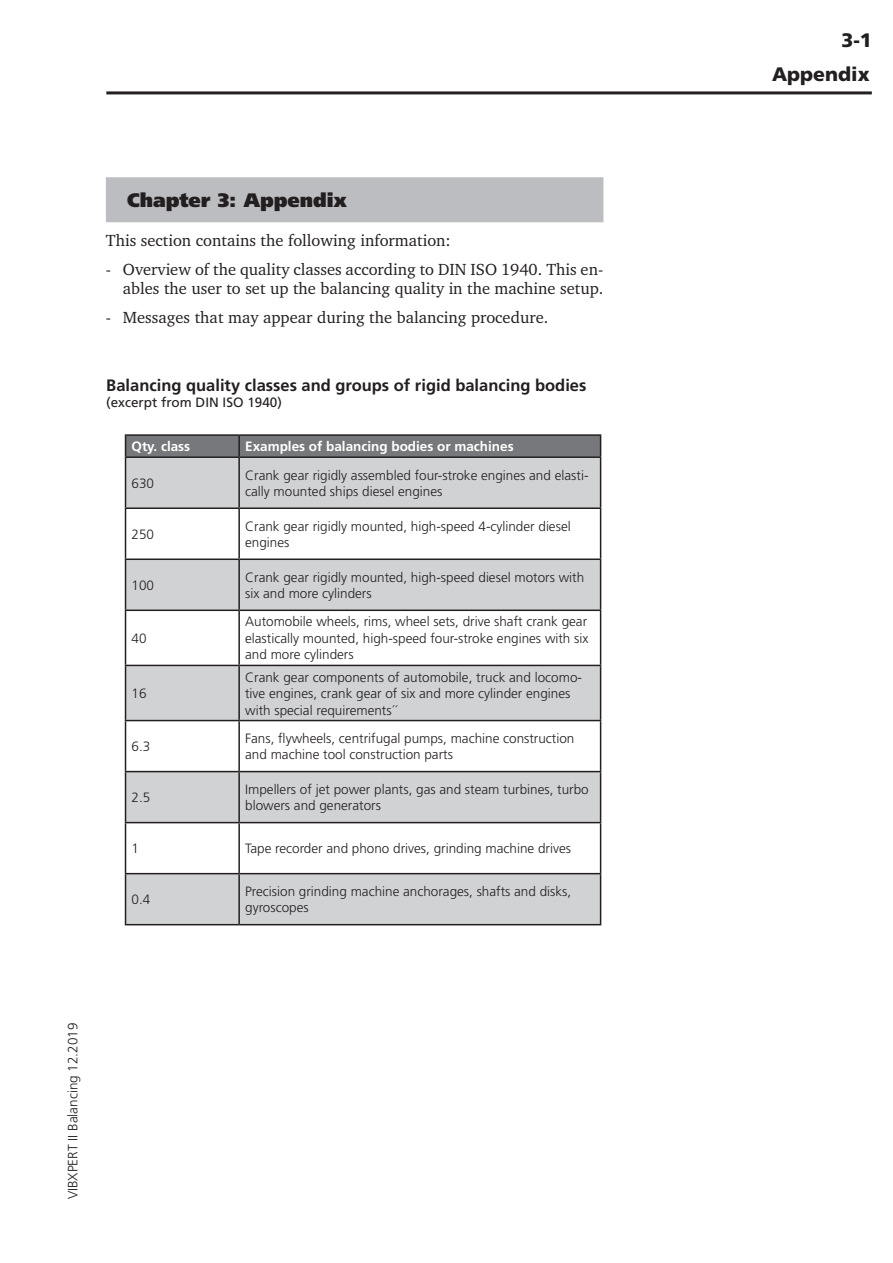
<style>
.page{position:relative;width:893px;height:1263px;background:#fff}
.page>*{position:absolute;margin:0;border:0;box-sizing:border-box;transform-origin:0 0}
.t1{font:900 19.5px "Frutiger";color:#231f20}
.t2{font:900 19.5px "Frutiger";color:#231f20}
.t3{font:16.5px/19.5px "Charter BT";color:#231f20;text-align:right}
.t4{font:700 16.5px "Frutiger";color:#231f20}
.t5{font:300 13.5px/16.5px "Frutiger";color:#231f20}
.t6{font:700 13.5px "Frutiger";color:#fff}
.t7{font:13.5px "Frutiger";color:#231f20}
</style>
<div class="page">
<hr style="left:106px;top:91px;width:766px;height:3px;background:#231f20">
<div style="left:106px;top:177px;width:497px;height:45px;background:#bcbdc0"></div>
<svg style="left:126px;top:458px;width:474px;height:466px;fill:#d1d2d4"></svg>
<hr style="left:125px;top:434px;width:114px;height:2px;background:#231f20">
<hr style="left:239px;top:434px;width:362px;height:2px;background:#231f20">
<div style="left:125px;top:435px;width:476px;height:21px;background:#76787b"></div>
<hr style="left:125px;top:456px;width:114px;height:2px;background:#231f20">
<hr style="left:125px;top:458px;width:1px;height:49px;background:#231f20">
<hr style="left:239px;top:456px;width:362px;height:2px;background:#231f20">
<hr style="left:238px;top:458px;width:2px;height:49px;background:#231f20">
<hr style="left:600px;top:458px;width:1px;height:49px;background:#231f20">
<hr style="left:125px;top:507px;width:114px;height:2px;background:#231f20">
<hr style="left:125px;top:509px;width:1px;height:49px;background:#231f20">
<hr style="left:239px;top:507px;width:362px;height:2px;background:#231f20">
<hr style="left:238px;top:509px;width:2px;height:49px;background:#231f20">
<hr style="left:600px;top:509px;width:1px;height:49px;background:#231f20">
<hr style="left:125px;top:558px;width:114px;height:2px;background:#231f20">
<hr style="left:125px;top:560px;width:1px;height:49px;background:#231f20">
<hr style="left:239px;top:558px;width:362px;height:2px;background:#231f20">
<hr style="left:238px;top:560px;width:2px;height:49px;background:#231f20">
<hr style="left:600px;top:560px;width:1px;height:49px;background:#231f20">
<hr style="left:125px;top:609px;width:114px;height:2px;background:#231f20">
<hr style="left:125px;top:611px;width:1px;height:54px;background:#231f20">
<hr style="left:239px;top:609px;width:362px;height:2px;background:#231f20">
<hr style="left:238px;top:611px;width:2px;height:54px;background:#231f20">
<hr style="left:600px;top:611px;width:1px;height:54px;background:#231f20">
<hr style="left:125px;top:665px;width:114px;height:1px;background:#231f20">
<hr style="left:125px;top:666px;width:1px;height:54px;background:#231f20">
<hr style="left:239px;top:665px;width:362px;height:1px;background:#231f20">
<hr style="left:238px;top:666px;width:2px;height:54px;background:#231f20">
<hr style="left:600px;top:666px;width:1px;height:54px;background:#231f20">
<hr style="left:125px;top:720px;width:114px;height:1px;background:#231f20">
<hr style="left:125px;top:721px;width:1px;height:50px;background:#231f20">
<hr style="left:239px;top:720px;width:362px;height:1px;background:#231f20">
<hr style="left:238px;top:721px;width:2px;height:50px;background:#231f20">
<hr style="left:600px;top:721px;width:1px;height:50px;background:#231f20">
<hr style="left:125px;top:771px;width:114px;height:1px;background:#231f20">
<hr style="left:125px;top:772px;width:1px;height:50px;background:#231f20">
<hr style="left:239px;top:771px;width:362px;height:1px;background:#231f20">
<hr style="left:238px;top:772px;width:2px;height:50px;background:#231f20">
<hr style="left:600px;top:772px;width:1px;height:50px;background:#231f20">
<hr style="left:125px;top:822px;width:114px;height:1px;background:#231f20">
<hr style="left:125px;top:823px;width:1px;height:50px;background:#231f20">
<hr style="left:239px;top:822px;width:362px;height:1px;background:#231f20">
<hr style="left:238px;top:823px;width:2px;height:50px;background:#231f20">
<hr style="left:600px;top:823px;width:1px;height:50px;background:#231f20">
<hr style="left:125px;top:873px;width:114px;height:1px;background:#231f20">
<hr style="left:125px;top:874px;width:1px;height:50px;background:#231f20">
<hr style="left:239px;top:873px;width:362px;height:1px;background:#231f20">
<hr style="left:238px;top:874px;width:2px;height:50px;background:#231f20">
<hr style="left:600px;top:874px;width:1px;height:50px;background:#231f20">
<hr style="left:125px;top:924px;width:114px;height:1px;background:#231f20">
<hr style="left:239px;top:924px;width:362px;height:1px;background:#231f20">
<h1 class="t1" style="left:127px;top:188px;width:221px">Chapter 3: Appendix</h1>
<p class="t3" style="left:106px;top:230px;width:346px">This section contains the following information:</p>
<p class="t3" style="left:106px;top:259px;width:499px">- Overview of the quality classes according to DIN ISO 1940. This en&shy;ables the user to set up the balancing quality in the machine setup.</p>
<p class="t3" style="left:106px;top:307px;width:444px">- Messages that may appear during the balancing procedure.</p>
<p class="t4" style="left:106px;top:375px;width:482px">Balancing quality classes and groups of rigid balancing bodies</p>
<p class="t7" style="left:106px;top:394px;width:177px">(excerpt from DIN ISO 1940)</p>
<p class="t6" style="left:132px;top:439px;width:60px">Qty. class</p>
<p class="t6" style="left:245px;top:439px;width:270px">Examples of balancing bodies or machines</p>
<p class="t5" style="left:132px;top:475px;width:24px">630</p>
<p class="t5" style="left:245px;top:467px;width:345px">Crank gear rigidly assembled four-stroke engines and elasti&shy;cally mounted ships diesel engines</p>
<p class="t5" style="left:132px;top:526px;width:24px">250</p>
<p class="t5" style="left:245px;top:518px;width:327px">Crank gear rigidly mounted, high-speed 4-cylinder diesel engines</p>
<p class="t5" style="left:132px;top:577px;width:24px">100</p>
<p class="t5" style="left:245px;top:569px;width:341px">Crank gear rigidly mounted, high-speed diesel motors with six and more cylinders</p>
<p class="t5" style="left:132px;top:630px;width:17px">40</p>
<p class="t5" style="left:245px;top:614px;width:345px;text-align:justify">Automobile wheels, rims, wheel sets, drive shaft crank gear elastically mounted, high-speed four-stroke engines with six and more cylinders</p>
<p class="t5" style="left:132px;top:685px;width:17px">16</p>
<p class="t5" style="left:245px;top:669px;width:338px">Crank gear components of automobile, truck and locomo&shy;tive engines, crank gear of six and more cylinder engines with special requirements´´</p>
<p class="t5" style="left:132px;top:738px;width:20px">6.3</p>
<p class="t5" style="left:245px;top:730px;width:331px">Fans, flywheels, centrifugal pumps, machine construction and machine tool construction parts</p>
<p class="t5" style="left:132px;top:789px;width:20px">2.5</p>
<p class="t5" style="left:245px;top:781px;width:345px">Impellers of jet power plants, gas and steam turbines, turbo blowers and generators</p>
<p class="t5" style="left:132px;top:840px;width:9px">1</p>
<p class="t5" style="left:245px;top:840px;width:327px">Tape recorder and phono drives, grinding machine drives</p>
<p class="t5" style="left:132px;top:891px;width:20px">0.4</p>
<p class="t5" style="left:245px;top:883px;width:328px">Precision grinding machine anchorages, shafts and disks, gyroscopes</p>
<p class="t5" style="left:65px;top:1199px;width:178px;rotate:-90deg">VIBXPERT II Balancing 12.2019</p>
<h1 class="t2" style="left:841px;top:28px;width:32px">3-1</h1>
<h1 class="t2" style="left:772px;top:63px;width:99px">Appendix</h1>
</div>
